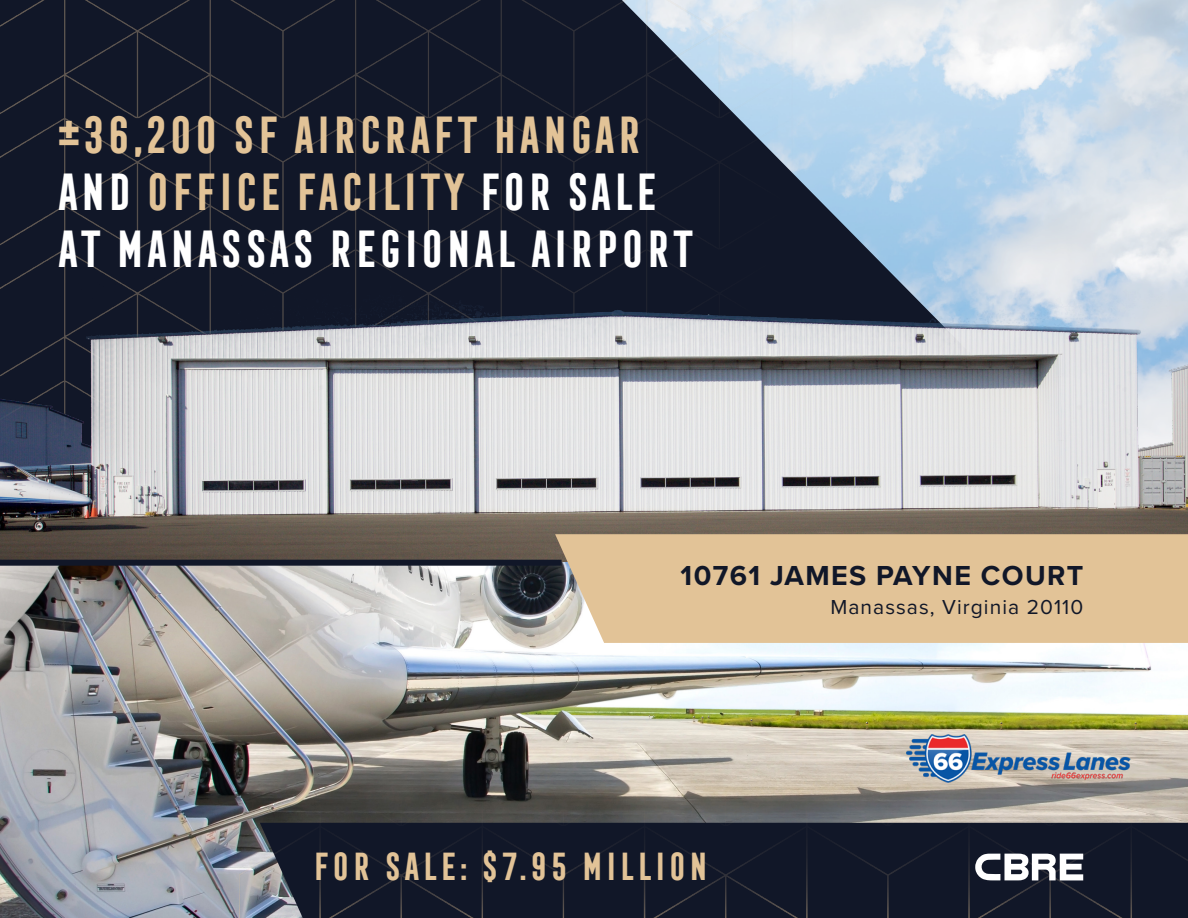
<style>
.page{position:relative;width:1188px;height:918px;background:#fff}
.page>*{position:absolute;margin:0;border:0;box-sizing:border-box;transform-origin:0 0}
.t1{font:700 48px/57px "Frontage Condensed";letter-spacing:-.04em;color:#e2c397}
.t2{font:700 36px "Frontage Condensed";color:#e2c397}
.t3{font:700 28.5px "Proxima Nova";letter-spacing:.05em;color:#111728}
.t4{font:21px "Proxima Nova";letter-spacing:.05em;color:#111728}
.s1{color:#fff}
</style>
<div class="page">
<img style="left:0;top:0;width:864px;height:47px">
<img style="left:0;top:47px;width:1188px;height:513px">
<img style="left:0;top:566px;width:1152px;height:352px">
<div style="left:555px;top:534px;width:633px;height:109px;background:#e2c397"></div>
<div style="left:0;top:560px;width:562px;height:6px;background:#111728"></div>
<img style="left:240px;top:694px;width:948px;height:224px">
<svg style="left:975px;top:854px;width:108px;height:26px"></svg>
<img style="left:906px;top:734px;width:225px;height:48px">
<p class="t1" style="left:54px;top:106px;width:642px">±36,200 SF AIRCRAFT HANGAR<br><span class="s1">AND</span> OFFICE FACILITY <span class="s1">FOR SALE<br>AT MANASSAS REGIONAL AIRPORT</span></p>
<p class="t3" style="left:681px;top:554px;width:404px">10761 JAMES PAYNE COURT</p>
<p class="t4" style="left:830px;top:591px;width:254px">Manassas, Virginia 20110</p>
<p class="t2" style="left:311px;top:847px;width:399px">FOR SALE: $7.95 MILLION</p>
</div>
